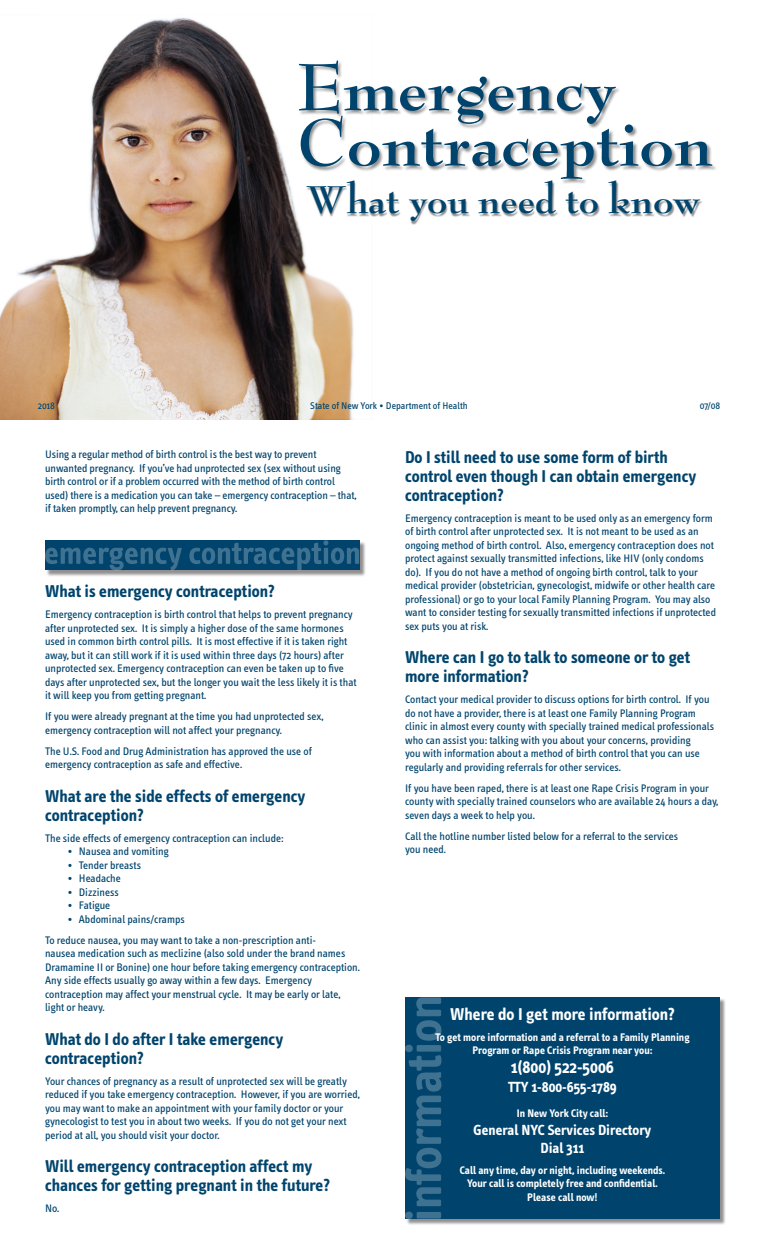
<style>
.page{position:relative;width:765px;height:1260px;background:#fff}
.page>*{position:absolute;margin:0;border:0;box-sizing:border-box;transform-origin:0 0}
.Body_Text{font:700 72.5px "Bernhard Modern";color:#00446d}
.Body_Text-2{font:700 42.25px "Bernhard Modern";color:#00446d}
.Heading_1{font:700 17.5px/18.8px "Info Text";color:#00446d}
.Heading_1-2{font:700 17.5px "Info Text";color:#fff}
.Body_Text-3{font:700 17.5px "Info Text";color:#fff}
.Body_Text-4{font:700 15px "Info Text";color:#fff}
.Body_Text-5{font:11.25px/13.5px "Info Text";color:#00446d}
.Body_Text-6{font:700 11.25px/13.5px "Info Text";color:#fff;text-align:center}
.hanging_indent{font:11.25px "Info Text";color:#00446d}
.Body_Text-7{font:10px "Info Text";color:#00446d}
</style>
<div class="page">
<img style="left:0;top:17px;width:354px;height:402px">
<div style="left:406px;top:998px;width:324px;height:231px;background:#231f20;opacity:.5"></div>
<div style="left:405px;top:998px;width:315px;height:221px;background:#00446d"></div>
<svg style="left:405px;top:997px;width:36px;height:222px"></svg>
<div style="left:46px;top:541px;width:324px;height:39px;background:#231f20;opacity:.5"></div>
<svg style="left:45px;top:540px;width:314px;height:31px;background:#175479"></svg>
<div style="left:298px;top:60px;width:467px;height:148px;background:#231f20;opacity:.5"></div>
<div style="left:307px;top:182px;width:452px;height:95px;background:#231f20;opacity:.5"></div>
<p class="Body_Text" style="left:297px;top:49px;width:321px">Emergency</p>
<p class="Body_Text" style="left:297px;top:105px;width:417px">Contraception</p>
<p class="Body_Text-2" style="left:306px;top:178px;width:396px">What you need to know</p>
<p class="Body_Text-7" style="left:38px;top:400px;width:19px">2018</p>
<p class="Body_Text-7" style="left:310px;top:400px;width:159px">State of New York • Department of Health</p>
<p class="Body_Text-7" style="left:700px;top:400px;width:22px">07/08</p>
<p class="Body_Text-5" style="left:45px;top:448px;width:313px">Using a regular method of birth control is the best way to prevent unwanted pregnancy. If you’ve had unprotected sex (sex without using birth control or if a problem occurred with the method of birth control used) there is a medication you can take – emergency contraception – that, if taken promptly, can help prevent pregnancy.</p>
<p class="Heading_1" style="left:45px;top:582px;width:231px">What is emergency contraception?</p>
<p class="Body_Text-5" style="left:45px;top:608px;width:313px">Emergency contraception is birth control that helps to prevent pregnancy after unprotected sex. It is simply a higher dose of the same hormones used in common birth control pills. It is most effective if it is taken right away, but it can still work if it is used within three days (72 hours) after unprotected sex. Emergency contraception can even be taken up to five days after unprotected sex, but the longer you wait the less likely it is that it will keep you from getting pregnant.</p>
<p class="Body_Text-5" style="left:45px;top:710px;width:280px">If you were already pregnant at the time you had unprotected sex, emergency contraception will not affect your pregnancy.</p>
<p class="Body_Text-5" style="left:45px;top:744px;width:268px">The U.S. Food and Drug Administration has approved the use of emergency contraception as safe and effective.</p>
<p class="Heading_1" style="left:45px;top:787px;width:262px">What are the side effects of emergency contraception?</p>
<p class="Body_Text-5" style="left:45px;top:831px;width:240px">The side effects of emergency contraception can include:</p>
<p class="hanging_indent" style="left:68px;top:845px;width:103px">• Nausea and vomiting</p>
<p class="hanging_indent" style="left:68px;top:859px;width:75px">• Tender breasts</p>
<p class="hanging_indent" style="left:68px;top:872px;width:55px">• Headache</p>
<p class="hanging_indent" style="left:68px;top:886px;width:53px">• Dizziness</p>
<p class="hanging_indent" style="left:68px;top:899px;width:44px">• Fatigue</p>
<p class="hanging_indent" style="left:68px;top:913px;width:119px">• Abdominal pains/cramps</p>
<p class="Body_Text-5" style="left:45px;top:933px;width:316px">To reduce nausea, you may want to take a non-prescription anti-<br>nausea medication such as meclizine (also sold under the brand names Dramamine II or Bonine) one hour before taking emergency contraception.<br>Any side effects usually go away within a few days. Emergency contraception may affect your menstrual cycle. It may be early or late, light or heavy.</p>
<p class="Heading_1" style="left:45px;top:1030px;width:240px">What do I do after I take emergency contraception?</p>
<p class="Body_Text-5" style="left:45px;top:1074px;width:316px">Your chances of pregnancy as a result of unprotected sex will be greatly reduced if you take emergency contraception. However, if you are worried, you may want to make an appointment with your family doctor or your gynecologist to test you in about two weeks. If you do not get your next period at all, you should visit your doctor.</p>
<p class="Heading_1" style="left:45px;top:1157px;width:286px">Will emergency contraception affect my chances for getting pregnant in the future?</p>
<p class="Body_Text-5" style="left:45px;top:1202px;width:16px">No.</p>
<p class="Heading_1" style="left:405px;top:448px;width:293px">Do I still need to use some form of birth control even though I can obtain emergency contraception?</p>
<p class="Body_Text-5" style="left:405px;top:511px;width:312px">Emergency contraception is meant to be used only as an emergency form of birth control after unprotected sex. It is not meant to be used as an ongoing method of birth control. Also, emergency contraception does not protect against sexually transmitted infections, like HIV (only condoms do). If you do not have a method of ongoing birth control, talk to your medical provider (obstetrician, gynecologist, midwife or other health care professional) or go to your local Family Planning Program. You may also want to consider testing for sexually transmitted infections if unprotected sex puts you at risk.</p>
<p class="Heading_1" style="left:405px;top:648px;width:287px">Where can I go to talk to someone or to get more information?</p>
<p class="Body_Text-5" style="left:405px;top:693px;width:310px">Contact your medical provider to discuss options for birth control. If you do not have a provider, there is at least one Family Planning Program clinic in almost every county with specially trained medical professionals who can assist you: talking with you about your concerns, providing<br>you with information about a method of birth control that you can use regularly and providing referrals for other services.</p>
<p class="Body_Text-5" style="left:405px;top:781px;width:315px">If you have been raped, there is at least one Rape Crisis Program in your county with specially trained counselors who are available 24 hours a day, seven days a week to help you.</p>
<p class="Body_Text-5" style="left:405px;top:829px;width:275px">Call the hotline number listed below for a referral to the services you need.</p>
<p class="Heading_1-2" style="left:450px;top:1004px;width:226px">Where do I get more information?</p>
<p class="Body_Text-6" style="left:435px;top:1030px;width:256px">To get more information and a referral to a Family Planning<br>Program or Rape Crisis Program near you:</p>
<p class="Body_Text-3" style="left:511px;top:1057px;width:105px">1(800) 522-5006</p>
<p class="Body_Text-4" style="left:508px;top:1078px;width:110px">TTY 1-800-655-1789</p>
<p class="Body_Text-6" style="left:517px;top:1106px;width:93px">In New York City call:</p>
<p class="Body_Text-4" style="left:474px;top:1121px;width:179px">General NYC Services Directory</p>
<p class="Body_Text-4" style="left:541px;top:1139px;width:45px">Dial 311</p>
<p class="Body_Text-6" style="left:460px;top:1163px;width:207px">Call any time, day or night, including weekends.</p>
<p class="Body_Text-6" style="left:467px;top:1177px;width:192px">Your call is completely free and confidential.</p>
<p class="Body_Text-6" style="left:527px;top:1190px;width:72px">Please call now!</p>
</div>
